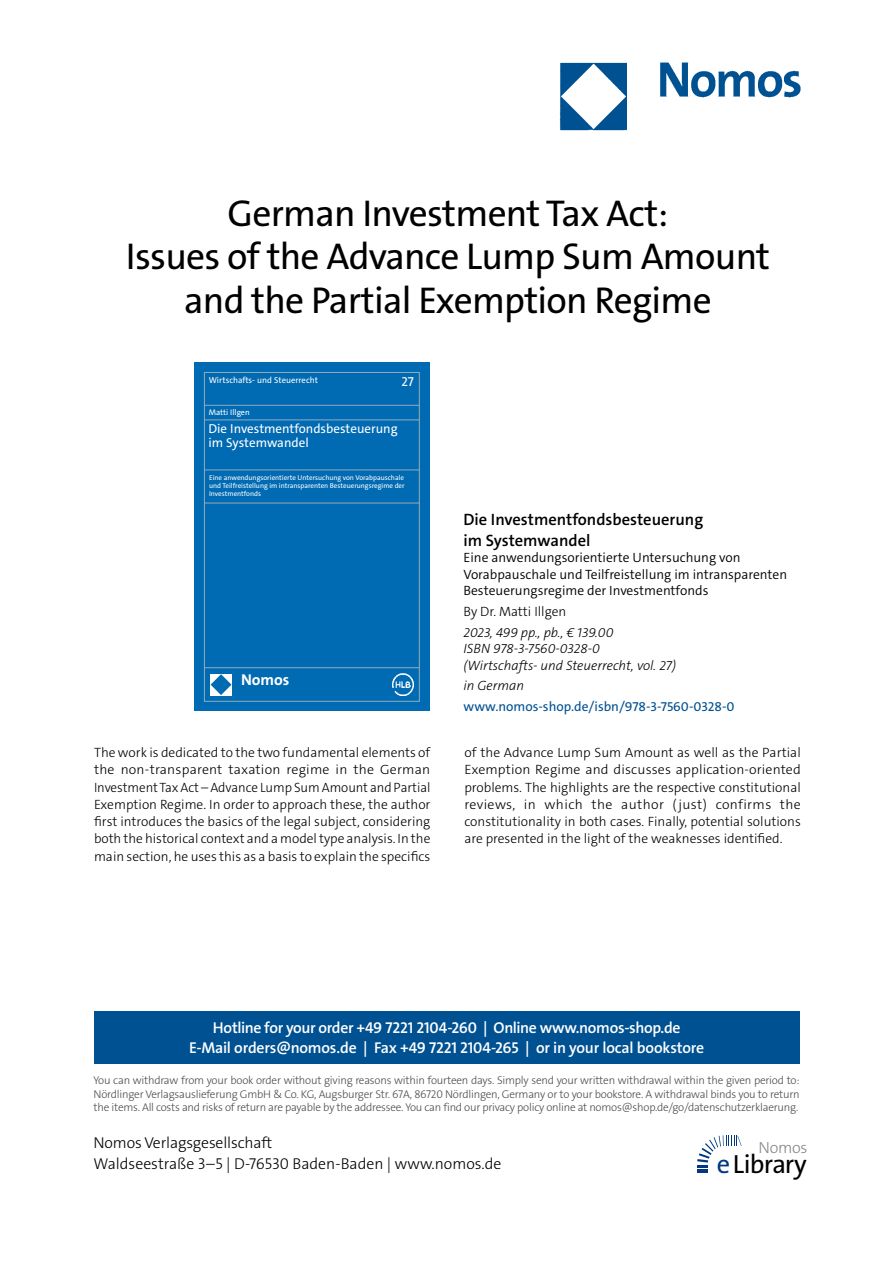
<style>
.page{position:relative;width:893px;height:1263px;background:#fff}
.page>*{position:absolute;margin:0;border:0;box-sizing:border-box;transform-origin:0 0}
.t1{font:37.5px/43.5px "The Sans Os F";letter-spacing:-.02em;color:#000;text-align:center}
.t2{font:26.4px "The Sans Os F";letter-spacing:-.03em;color:#000}
.t3{font:600 16.5px/21px "The Sans C5";color:#000}
.t4{font:300 16.2px "The Sans Os F";letter-spacing:-.02em;color:#87888a}
.t5{font:600 15.75px/21px "The Sans Os F";letter-spacing:-.02em;color:#fff;text-align:center}
.t6{font:300 15.75px/21px "The Sans Os F";color:#000}
.t7{font:700 15.75px "The Sans C5";color:#fff}
.t8{font:300 13.5px/17.2px "The Sans C5";color:#000;text-align:justify}
.t9{font:300 13.5px/16.5px "The Sans C5";color:#000}
.t10{font:italic 300 13.5px/16.5px "The Sans C5";color:#000}
.t11{font:13.5px "The Sans C5";color:#005192}
.t12{font:13.05px/14.1px "The Sans C5";color:#fff}
.t13{font:300 11.25px/13.5px "The Sans Os F";letter-spacing:-.02em;color:#4b4b4d;text-align:justify}
.t14{font:8.7px "The Sans C5";color:#fff}
.t15{font:8.1px "The Sans C5";color:#fff}
.t16{font:7.05px/8.1px "The Sans C5";color:#fff;text-align:justify}
.s1{color:#003882}
</style>
<div class="page">
<div style="left:94px;top:1011px;width:705px;height:52px;background:#005192"></div>
<svg style="left:697px;top:1135px;width:45px;height:38px"></svg>
<img style="left:559px;top:62px;width:242px;height:69px">
<div style="left:194px;top:362px;width:236px;height:349px;background:#006ab3"></div>
<div style="left:204px;top:372px;width:216px;height:329px;border:1px solid #91acbc"></div>
<hr style="left:204px;top:405px;width:216px;height:1px;background:#91acbc">
<hr style="left:204px;top:420px;width:216px;height:1px;background:#91acbc">
<hr style="left:204px;top:470px;width:216px;height:1px;background:#91acbc">
<hr style="left:204px;top:503px;width:216px;height:1px;background:#91acbc">
<hr style="left:204px;top:667px;width:216px;height:1px;background:#91acbc">
<div style="left:210px;top:674px;width:22px;height:21px;background:#fff"></div>
<svg style="left:211px;top:674px;width:20px;height:21px"></svg>
<img style="left:392px;top:674px;width:22px;height:21px">
<h1 class="t1" style="left:126px;top:195px;width:646px">German Investment Tax Act:<br>Issues of the Advance Lump Sum Amount and the Partial Exemption Regime</h1>
<p class="t14" style="left:209px;top:375px;width:111px">Wirtschafts- und Steuerrecht</p>
<p class="t15" style="left:209px;top:407px;width:43px">Matti Illgen</p>
<p class="t12" style="left:401px;top:375px;width:14px">27</p>
<p class="t12" style="left:208px;top:422px;width:191px">Die Investmentfondsbesteuerung im Systemwandel</p>
<p class="t16" style="left:209px;top:473px;width:197px">Eine anwendungsorientierte Untersuchung von Vorabpauschale und Teilfreistellung im intransparenten Besteuerungsregime der Investmentfonds</p>
<p class="t7" style="left:241px;top:669px;width:50px">Nomos</p>
<p class="t3" style="left:463px;top:509px;width:241px">Die Investmentfondsbesteuerung im Systemwandel</p>
<p class="t9" style="left:463px;top:549px;width:325px">Eine anwendungsorientierte Untersuchung von<br>Vorabpauschale und Teilfreistellung im intransparenten<br>Besteuerungsregime der Investmentfonds</p>
<p class="t8" style="left:463px;top:603px;width:104px">By Dr. Matti Illgen</p>
<p class="t10" style="left:463px;top:624px;width:214px">2023, 499 pp., pb., € 139.00<br>ISBN 978-3-7560-0328-0 (Wirtschafts- und Steuerrecht, vol. 27)</p>
<p class="t10" style="left:463px;top:678px;width:62px">in German</p>
<p class="t11" style="left:463px;top:698px;width:273px">www.nomos-shop.de/isbn/978-3-7560-0328-0</p>
<p class="t8" style="left:94px;top:744px;width:338px">The work is dedicated to the two fundamental elements of the non-transparent taxation regime in the German Investment Tax Act – Advance Lump Sum Amount and Partial Exemption Regime. In order to approach these, the author first introduces the basics of the legal subject, considering both the historical context and a model type analysis. In the main section, he uses this as a basis to explain the specifics</p>
<p class="t8" style="left:464px;top:744px;width:338px">of the Advance Lump Sum Amount as well as the Partial Exemption Regime and discusses application-oriented problems. The highlights are the respective constitutional reviews, in which the author (just) confirms the constitutionality in both cases. Finally, potential solutions are presented in the light of the weaknesses identified.</p>
<p class="t5" style="left:189px;top:1017px;width:517px">Hotline for your order +49 7221 2104-260 | Online www.nomos-shop.de<br>E-Mail orders@nomos.de | Fax +49 7221 2104-265 | or in your local bookstore</p>
<p class="t13" style="left:94px;top:1074px;width:708px">You can withdraw from your book order without giving reasons within fourteen days. Simply send your written withdrawal within the given period to:<br>Nördlinger Verlagsauslieferung GmbH &amp; Co. KG, Augsburger Str. 67A, 86720 Nördlingen, Germany or to your bookstore. A withdrawal binds you to return the items. All costs and risks of return are payable by the addressee. You can find our privacy policy online at nomos@shop.de/go/datenschutzerklaerung.</p>
<p class="t6" style="left:94px;top:1133px;width:409px">Nomos Verlagsgesellschaft<br>Waldseestraße 3–5 | D-76530 Baden-Baden | www.nomos.de</p>
<p class="t4" style="left:758px;top:1137px;width:51px">Nomos</p>
<h2 class="t2" style="left:717px;top:1153px;width:91px"><span class="s1">e</span>Library</h2>
</div>
